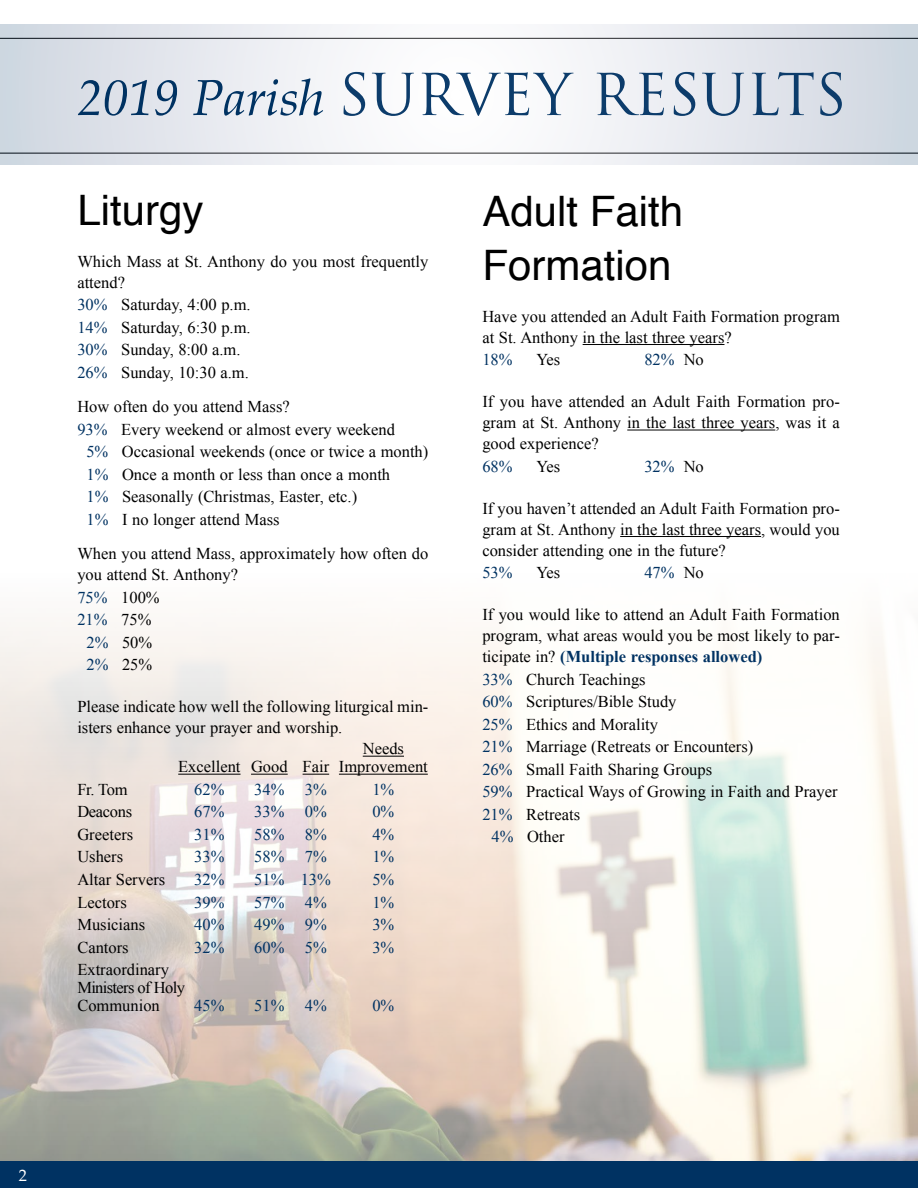
<style>
.page{position:relative;width:918px;height:1188px;background:#fff}
.page>*{position:absolute;margin:0;border:0;box-sizing:border-box;transform-origin:0 0}
.t1{font:56.1px "Trajan Pro";color:#0c3c6b}
.t2{font:42px/54px "Helvetica";color:#000}
.t3{font:16.5px/21px "Times New Roman";color:#000}
.t4{font:16.5px "Times New Roman";color:#003262}
.t5{font:16.5px "Times New Roman";letter-spacing:-.02em;color:#000}
.t6{font:16.5px "Palatino Linotype";color:#fff}
.s1{font-family:"Book Antiqua";font-style:italic;font-size:50.55px;color:#003262}
.s2{color:#003262}
.s3{color:#000}
.s4{font-weight:700;color:#003262}
</style>
<div class="page">
<div style="left:0;top:1161px;width:918px;height:27px;background:#003262"></div>
<svg style="left:0;top:24px;width:918px;height:140px"></svg>
<img style="left:0;top:622px;width:918px;height:539px">
<hr style="left:363px;top:756px;width:41px;height:1px;background:#000">
<hr style="left:178px;top:774px;width:63px;height:1px;background:#000">
<hr style="left:251px;top:774px;width:37px;height:1px;background:#000">
<svg style="left:303px;top:774px;width:26px;height:1px"></svg>
<hr style="left:339px;top:774px;width:89px;height:1px;background:#000">
<hr style="left:583px;top:344px;width:141px;height:1px;background:#000">
<hr style="left:627px;top:430px;width:148px;height:1px;background:#000">
<hr style="left:620px;top:536px;width:141px;height:1px;background:#000">
<h1 class="t1" style="left:77px;top:59px;width:771px"><span class="s1">2019 Parish</span> SURVEY RESULTS</h1>
<h2 class="t2" style="left:77px;top:184px;width:128px">Liturgy</h2>
<p class="t3" style="left:77px;top:251px;width:352px">Which Mass at St. Anthony do you most frequently attend?</p>
<p class="t3" style="left:77px;top:293px;width:175px;line-height:22.5px"><span class="s2">30%</span> Saturday, 4:00 p.m.<br><span class="s2">14%</span> Saturday, 6:30 p.m.<br><span class="s2">30%</span> Sunday, 8:00 a.m.<br><span class="s2">26%</span> Sunday, 10:30 a.m.</p>
<p class="t3" style="left:77px;top:396px;width:214px">How often do you attend Mass?</p>
<p class="t3" style="left:77px;top:419px;width:319px"><span class="s2">93%</span> Every weekend or almost every weekend</p>
<p class="t3" style="left:86px;top:441px;width:344px"><span class="s2">5%</span> Occasional weekends (once or twice a month)</p>
<p class="t3" style="left:86px;top:464px;width:305px"><span class="s2">1%</span> Once a month or less than once a month</p>
<p class="t3" style="left:86px;top:486px;width:272px"><span class="s2">1%</span> Seasonally (Christmas, Easter, etc.)</p>
<p class="t3" style="left:86px;top:509px;width:195px"><span class="s2">1%</span> I no longer attend Mass</p>
<p class="t3" style="left:77px;top:543px;width:353px">When you attend Mass, approximately how often do you attend St. Anthony?</p>
<p class="t3" style="left:77px;top:586px;width:84px;line-height:22.5px;text-align:center"><span class="s2">75%</span> 100%<br><span class="s2">21%</span> 75%<br><span class="s2">2%</span> 50%<br><span class="s2">2%</span> 25%</p>
<p class="t3" style="left:77px;top:696px;width:353px">Please indicate how well the following liturgical min-</p>
<p class="t3" style="left:77px;top:717px;width:267px">isters enhance your prayer and worship.</p>
<p class="t3" style="left:363px;top:738px;width:43px">Needs</p>
<p class="t3" style="left:178px;top:756px;width:251px">Excellent Good Fair Improvement</p>
<p class="t3" style="left:77px;top:779px;width:52px">Fr. Tom</p>
<p class="t4" style="left:194px;top:778px;width:32px">62%</p>
<p class="t4" style="left:254px;top:778px;width:74px">34% 3%</p>
<p class="t4" style="left:372px;top:778px;width:23px">1%</p>
<p class="t5" style="left:77px;top:801px;width:56px">Deacons</p>
<p class="t4" style="left:194px;top:801px;width:32px">67%</p>
<p class="t4" style="left:254px;top:801px;width:74px">33% 0%</p>
<p class="t4" style="left:372px;top:801px;width:23px">0%</p>
<p class="t3" style="left:77px;top:824px;width:57px">Greeters</p>
<p class="t4" style="left:194px;top:823px;width:32px">31%</p>
<p class="t4" style="left:254px;top:823px;width:74px">58% 8%</p>
<p class="t4" style="left:372px;top:823px;width:23px">4%</p>
<p class="t3" style="left:77px;top:846px;width:47px">Ushers</p>
<p class="t4" style="left:194px;top:846px;width:32px">33%</p>
<p class="t4" style="left:254px;top:846px;width:74px">58% 7%</p>
<p class="t4" style="left:372px;top:846px;width:23px">1%</p>
<p class="t3" style="left:77px;top:869px;width:89px">Altar Servers</p>
<p class="t4" style="left:194px;top:868px;width:32px">32%</p>
<p class="t4" style="left:254px;top:868px;width:78px">51% 13%</p>
<p class="t4" style="left:372px;top:868px;width:23px">5%</p>
<p class="t3" style="left:77px;top:891px;width:51px">Lectors</p>
<p class="t4" style="left:194px;top:891px;width:32px">39%</p>
<p class="t4" style="left:254px;top:891px;width:74px">57% 4%</p>
<p class="t4" style="left:372px;top:891px;width:23px">1%</p>
<p class="t3" style="left:77px;top:914px;width:69px">Musicians</p>
<p class="t4" style="left:194px;top:913px;width:32px">40%</p>
<p class="t4" style="left:254px;top:913px;width:74px">49% 9%</p>
<p class="t4" style="left:372px;top:913px;width:23px">3%</p>
<p class="t3" style="left:77px;top:936px;width:53px">Cantors</p>
<p class="t4" style="left:194px;top:936px;width:32px">32%</p>
<p class="t4" style="left:254px;top:936px;width:74px">60% 5%</p>
<p class="t4" style="left:372px;top:936px;width:23px">3%</p>
<p class="t3" style="left:77px;top:960px;width:109px;line-height:18px">Extraordinary<br>Ministers of Holy<br>Communion</p>
<p class="t4" style="left:194px;top:994px;width:32px">45%</p>
<p class="t4" style="left:254px;top:994px;width:74px">51% 4%</p>
<p class="t4" style="left:372px;top:994px;width:23px">0%</p>
<h2 class="t2" style="left:482px;top:185px;width:202px">Adult Faith<br>Formation</h2>
<p class="t3" style="left:482px;top:305px;width:359px">Have you attended an Adult Faith Formation program at St. Anthony in the last three years?</p>
<p class="t4" style="left:482px;top:349px;width:32px">18%</p>
<p class="t3" style="left:536px;top:349px;width:26px">Yes</p>
<p class="t4" style="left:644px;top:349px;width:61px">82% <span class="s3">No</span></p>
<p class="t3" style="left:482px;top:391px;width:359px;text-align:justify">If you have attended an Adult Faith Formation pro&shy;gram at St. Anthony in the last three years, was it a good experience?</p>
<p class="t4" style="left:482px;top:455px;width:32px">68%</p>
<p class="t3" style="left:536px;top:455px;width:26px">Yes</p>
<p class="t4" style="left:644px;top:455px;width:61px">32% <span class="s3">No</span></p>
<p class="t3" style="left:482px;top:497px;width:359px;text-align:justify">If you haven’t attended an Adult Faith Formation pro&shy;gram at St. Anthony in the last three years, would you consider attending one in the future?</p>
<p class="t4" style="left:482px;top:562px;width:32px">53%</p>
<p class="t3" style="left:536px;top:562px;width:26px">Yes</p>
<p class="t4" style="left:644px;top:562px;width:61px">47% <span class="s3">No</span></p>
<p class="t3" style="left:482px;top:604px;width:359px;text-align:justify">If you would like to attend an Adult Faith Formation program, what areas would you be most likely to par&shy;ticipate in? <span class="s4">(Multiple responses allowed)</span></p>
<p class="t3" style="left:482px;top:668px;width:165px"><span class="s2">33%</span> Church Teachings</p>
<p class="t3" style="left:482px;top:691px;width:196px"><span class="s2">60%</span> Scriptures/Bible Study</p>
<p class="t3" style="left:482px;top:713px;width:177px"><span class="s2">25%</span> Ethics and Morality</p>
<p class="t3" style="left:482px;top:736px;width:272px"><span class="s2">21%</span> Marriage (Retreats or Encounters)</p>
<p class="t3" style="left:482px;top:759px;width:231px"><span class="s2">26%</span> Small Faith Sharing Groups</p>
<p class="t3" style="left:482px;top:781px;width:357px"><span class="s2">59%</span> Practical Ways of Growing in Faith and Prayer</p>
<p class="t3" style="left:482px;top:804px;width:99px"><span class="s2">21%</span> Retreats</p>
<p class="t3" style="left:491px;top:826px;width:75px"><span class="s2">4%</span> Other</p>
<p class="t6" style="left:19px;top:1163px;width:10px">2</p>
</div>
